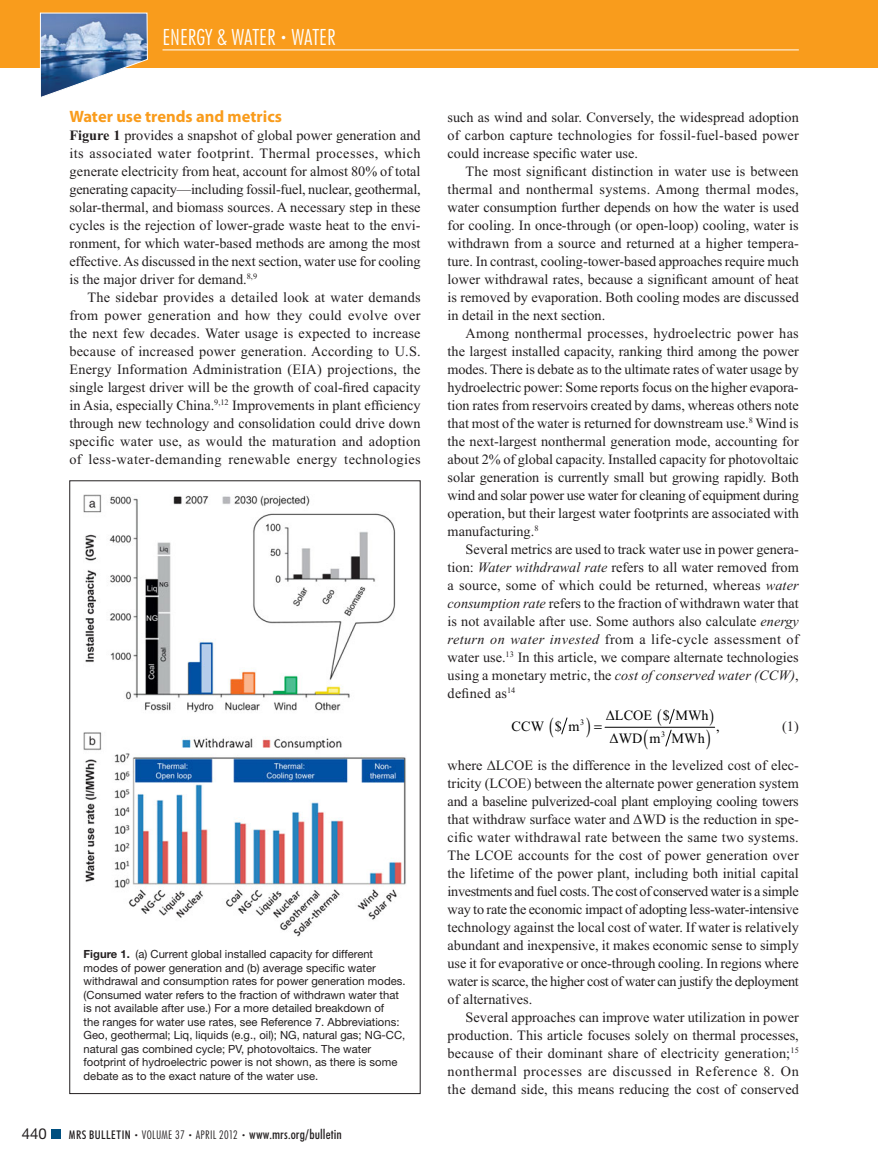
<style>
.page{position:relative;width:878px;height:1175px;background:#fff}
.page>*{position:absolute;margin:0;border:0;box-sizing:border-box;transform-origin:0 0}
.t1{font:300 condensed 22.5px "Futura BT";color:#fff}
.t2{font:700 16.5px "Myriad Pro";color:#f99c1c}
.t3{font:15px "Helvetica Neue LT Std";color:#231f20}
.t4{font:14.25px/18px "Times New Roman";color:#231f20;text-align:justify}
.t5{font:14.25px "Times New Roman";color:#000}
.t6{font:500 condensed 13.5px "Futura BT";letter-spacing:.01em;color:#231f20}
.t7{font:11.25px/13.5px "Helvetica Neue LT Std";color:#231f20}
.t8{font:8.25px "Times New Roman";color:#000}
.s1{font-size:12px}
.s2{font-weight:700}
.s3{font-weight:300;font-size:7.5px}
.s4{font-weight:300;font-size:12px}
.s5{font-style:italic}
</style>
<div class="page">
<div style="left:0;top:0;width:878px;height:68px;background:#f99c1c"></div>
<div style="left:51px;top:1130px;width:9px;height:8px;background:#005080"></div>
<hr style="left:162px;top:50px;width:636px;height:1px;background:#fff">
<svg style="left:40px;top:12px;width:108px;height:86px"></svg>
<svg style="left:561px;top:717px;width:7px;height:17px"></svg>
<hr style="left:605px;top:727px;width:109px;height:1px;background:#000">
<img style="left:84px;top:494px;width:322px;height:442px">
<svg style="left:658px;top:709px;width:16px;height:37px"></svg>
<svg style="left:706px;top:726px;width:7px;height:2px"></svg>
<h1 class="t1" style="left:162px;top:29px;width:175px">ENERGY &amp; WATER <span class="s1">•</span> WATER</h1>
<p class="t2" style="left:69px;top:110px;width:214px">Water use trends and metrics</p>
<p class="t4" style="left:69px;top:127px;width:353px"><span class="s2">Figure 1</span> provides a snapshot of global power generation and its associated water footprint. Thermal processes, which generate electricity from heat, account for almost 80% of total generating capacity—including fossil-fuel, nuclear, geothermal, solar-thermal, and biomass sources. A necessary step in these cycles is the rejection of lower-grade waste heat to the envi&shy;ronment, for which water-based methods are among the most effective. As discussed in the next section, water use for cooling is the major driver for demand. <sup>8,9</sup></p>
<p class="t4" style="left:69px;top:289px;width:353px;text-indent:18px">The sidebar provides a detailed look at water demands from power generation and how they could evolve over the next few decades. Water usage is expected to increase because of increased power generation. According to U.S.<br>Energy Information Administration (EIA) projections, the single largest driver will be the growth of coal-fired capacity in Asia, especially China. <sup>9,12</sup> Improvements in plant efficiency through new technology and consolidation could drive down specific water use, as would the maturation and adoption of less-water-demanding renewable energy technologies</p>
<p class="t7" style="left:84px;top:948px;width:323px"><span class="s2">Figure 1.</span> (a) Current global installed capacity for different modes of power generation and (b) average specific water withdrawal and consumption rates for power generation modes. (Consumed water refers to the fraction of withdrawn water that is not available after use.) For a more detailed breakdown of<br>the ranges for water use rates, see Reference 7 . Abbreviations:<br>Geo, geothermal; Liq, liquids (e.g., oil); NG, natural gas; NG-CC, natural gas combined cycle; PV, photovoltaics. The water footprint of hydroelectric power is not shown, as there is some debate as to the exact nature of the water use.</p>
<p class="t3" style="left:22px;top:1128px;width:27px">440</p>
<p class="t6" style="left:69px;top:1126px;width:274px"><span class="s1">MRS BULLETIN</span> <span class="s3">•</span> <span class="s4">VOLUME 37</span> <span class="s3">•</span> <span class="s4">APRIL 2012</span> <span class="s3">•</span> www.mrs.org/bulletin</p>
<p class="t4" style="left:447px;top:109px;width:353px">such as wind and solar. Conversely, the widespread adoption of carbon capture technologies for fossil-fuel-based power could increase specific water use.</p>
<p class="t4" style="left:447px;top:163px;width:353px;text-indent:18px">The most significant distinction in water use is between thermal and nonthermal systems. Among thermal modes, water consumption further depends on how the water is used for cooling. In once-through (or open-loop) cooling, water is withdrawn from a source and returned at a higher tempera&shy;ture. In contrast, cooling-tower-based approaches require much lower withdrawal rates, because a significant amount of heat is removed by evaporation. Both cooling modes are discussed in detail in the next section.</p>
<p class="t4" style="left:447px;top:325px;width:353px;text-indent:18px">Among nonthermal processes, hydroelectric power has the largest installed capacity, ranking third among the power modes. There is debate as to the ultimate rates of water usage by hydroelectric power: Some reports focus on the higher evapora&shy;tion rates from reservoirs created by dams, whereas others note that most of the water is returned for downstream use. <sup>8</sup> Wind is the next-largest nonthermal generation mode, accounting for about 2% of global capacity. Installed capacity for photovoltaic solar generation is currently small but growing rapidly. Both wind and solar power use water for cleaning of equipment during operation, but their largest water footprints are associated with manufacturing. <sup>8</sup></p>
<p class="t4" style="left:447px;top:541px;width:353px;text-indent:18px">Several metrics are used to track water use in power genera&shy;tion: <span class="s5">Water withdrawal rate</span> refers to all water removed from a source, some of which could be returned, whereas <span class="s5">water consumption rate</span> refers to the fraction of withdrawn water that is not available after use. Some authors also calculate <span class="s5">energy return on water invested</span> from a life-cycle assessment of water use. <sup>13</sup> In this article, we compare alternate technologies using a monetary metric, the <span class="s5">cost of conserved water (CCW)</span> , defined as <sup>14</sup></p>
<p class="t8" style="left:580px;top:719px;width:6px">3</p>
<p class="t8" style="left:661px;top:731px;width:6px">3</p>
<p class="t5" style="left:606px;top:710px;width:104px">ΔLCOE $ MWh</p>
<p class="t5" style="left:511px;top:721px;width:69px">CCW $ m</p>
<p class="t5" style="left:716px;top:721px;width:5px">,</p>
<p class="t5" style="left:609px;top:733px;width:97px">ΔWD m MWh</p>
<p class="t4" style="left:782px;top:718px;width:18px">(1)</p>
<p class="t4" style="left:447px;top:757px;width:353px">where Δ LCOE is the difference in the levelized cost of elec&shy;tricity (LCOE) between the alternate power generation system and a baseline pulverized-coal plant employing cooling towers that withdraw surface water and Δ WD is the reduction in spe&shy;cific water withdrawal rate between the same two systems.<br>The LCOE accounts for the cost of power generation over the lifetime of the power plant, including both initial capital investments and fuel costs. The cost of conserved water is a simple way to rate the economic impact of adopting less-water-intensive technology against the local cost of water. If water is relatively abundant and inexpensive, it makes economic sense to simply use it for evaporative or once-through cooling. In regions where water is scarce, the higher cost of water can justify the deployment of alternatives.</p>
<p class="t4" style="left:447px;top:1009px;width:353px;text-indent:18px">Several approaches can improve water utilization in power production. This article focuses solely on thermal processes, because of their dominant share of electricity generation; <sup>15 </sup>nonthermal processes are discussed in Reference 8 . On the demand side, this means reducing the cost of conserved</p>
</div>
